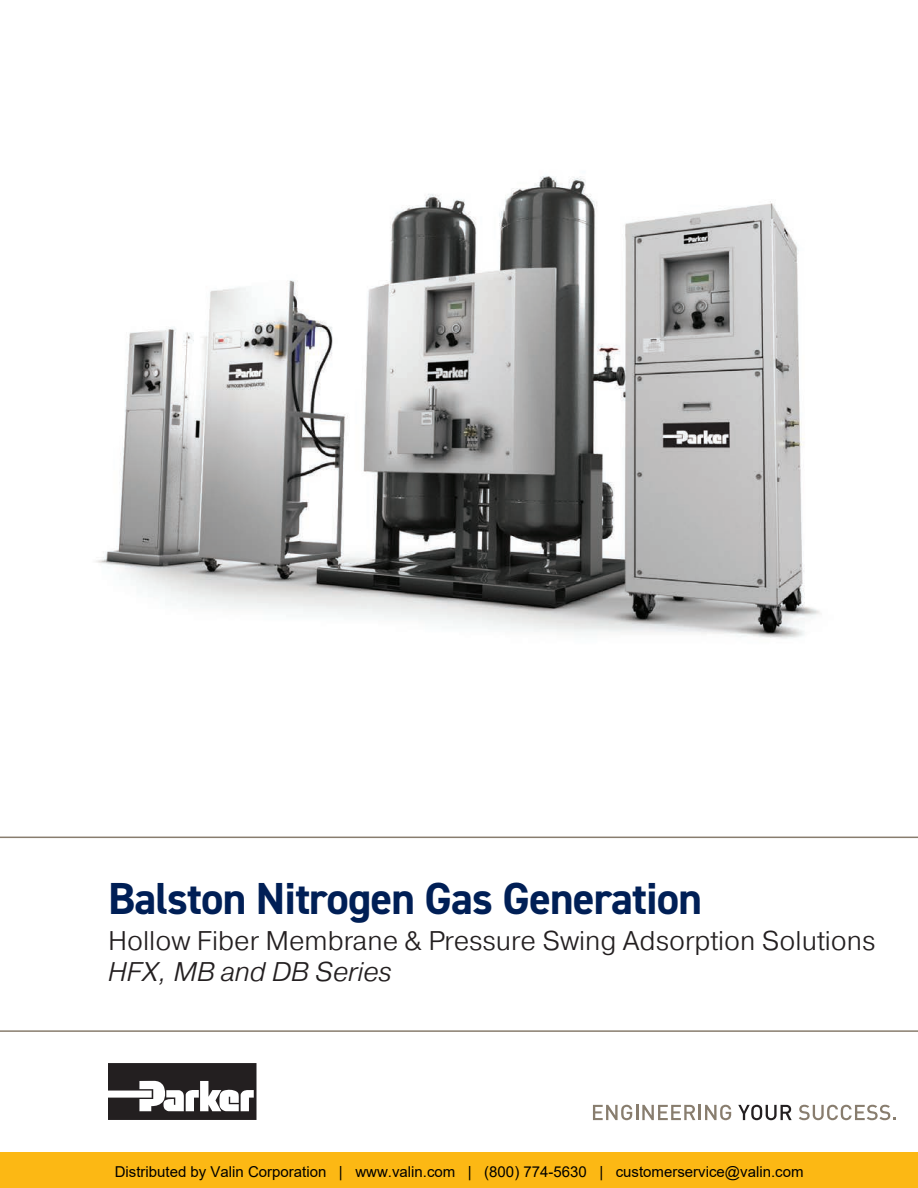
<style>
.page{position:relative;width:918px;height:1188px;background:#fff}
.page>*{position:absolute;margin:0;border:0;box-sizing:border-box;transform-origin:0 0}
.t1{font:700 45px "DIN2014";letter-spacing:-.02em;color:#001f56}
.t2{font:300 27px "Pragmatica";color:#231f20}
.t3{font:italic 300 27px "Pragmatica";color:#231f20}
.t4{font:15px "Arial";color:#000}
</style>
<div class="page">
<div style="left:0;top:1153px;width:918px;height:35px;background:#fcb814"></div>
<svg style="left:593px;top:1105px;width:138px;height:15px"></svg>
<svg style="left:738px;top:1105px;width:54px;height:15px"></svg>
<svg style="left:799px;top:1105px;width:97px;height:15px"></svg>
<svg style="left:0;top:837px;width:918px;height:195px"></svg>
<svg style="left:108px;top:1063px;width:149px;height:57px"></svg>
<img style="left:96px;top:176px;width:725px;height:463px">
<h1 class="t1" style="left:108px;top:868px;width:596px">Balston Nitrogen Gas Generation</h1>
<h2 class="t2" style="left:108px;top:923px;width:769px">Hollow Fiber Membrane &amp; Pressure Swing Adsorption Solutions</h2>
<h2 class="t3" style="left:108px;top:955px;width:285px">HFX, MB and DB Series</h2>
<p class="t4" style="left:115px;top:1162px;width:690px">Distributed by Valin Corporation | www.valin.com | (800) 774-5630 | customerservice@valin.com</p>
</div>
